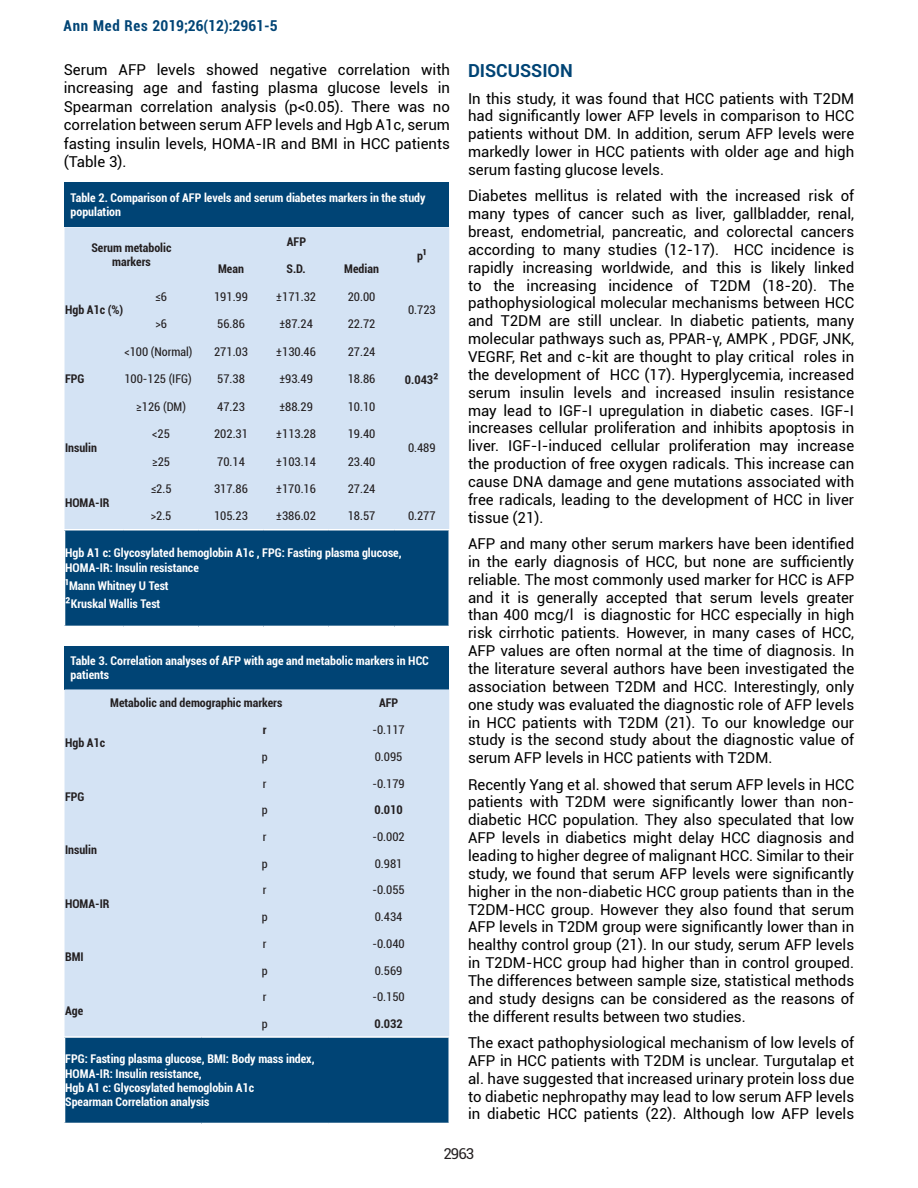
<style>
.page{position:relative;width:918px;height:1188px;background:#fff}
.page>*{position:absolute;margin:0;border:0;box-sizing:border-box;transform-origin:0 0}
.t1{font:700 18px "Roboto";color:#004475}
.t2{font:15px/17.9px "Roboto";color:#000;text-align:justify}
.t3{font:700 condensed 15px "Roboto";color:#004475}
.t4{font:15px "Roboto";color:#231f20}
.t5{font:700 condensed 12px/14.4px "Roboto";color:#fff}
.t6{font:condensed 12px "Roboto";color:#231f20}
.t7{font:700 condensed 12px/14.4px "Roboto";color:#231f20;text-align:center}
.s1{font-size:15px}
</style>
<div class="page">
<div style="left:65px;top:183px;width:384px;height:44px;background:#004475"></div>
<div style="left:65px;top:227px;width:384px;height:302px;background:#d4e3f4"></div>
<div style="left:65px;top:530px;width:384px;height:96px;background:#004475"></div>
<hr style="left:448px;top:530px;width:2px;height:96px;background:#fff">
<div style="left:65px;top:646px;width:384px;height:43px;background:#004475"></div>
<div style="left:65px;top:689px;width:384px;height:347px;background:#d4e3f4"></div>
<div style="left:65px;top:1037px;width:384px;height:86px;background:#004475"></div>
<hr style="left:448px;top:1038px;width:2px;height:85px;background:#fff">
<hr style="left:201px;top:1036px;width:127px;height:2px;background:#fff">
<hr style="left:328px;top:1036px;width:122px;height:2px;background:#fff">
<hr style="left:64px;top:1036px;width:137px;height:2px;background:#fff">
<p class="t3" style="left:64px;top:15px;width:216px">Ann Med Res 2019;26(12):2961-5</p>
<p class="t2" style="left:64px;top:60px;width:388px;line-height:18.5px">Serum AFP levels showed negative correlation with increasing age and fasting plasma glucose levels in Spearman correlation analysis (p&lt;0.05). There was no correlation between serum AFP levels and Hgb A1c, serum fasting insulin levels, HOMA-IR and BMI in HCC patients (Table 3).</p>
<p class="t5" style="left:71px;top:190px;width:357px">Table 2. Comparison of AFP levels and serum diabetes markers in the study population</p>
<p class="t7" style="left:91px;top:240px;width:82px">Serum metabolic markers</p>
<p class="t1" style="left:468px;top:58px;width:106px">DISCUSSION</p>
<p class="t2" style="left:468px;top:89px;width:388px">In this study, it was found that HCC patients with T2DM had significantly lower AFP levels in comparison to HCC patients without DM. In addition, serum AFP levels were markedly lower in HCC patients with older age and high serum fasting glucose levels.</p>
<p class="t2" style="left:468px;top:187px;width:388px">Diabetes mellitus is related with the increased risk of many types of cancer such as liver, gallbladder, renal, breast, endometrial, pancreatic, and colorectal cancers according to many studies (12-17). HCC incidence is rapidly increasing worldwide, and this is likely linked to the increasing incidence of T2DM (18-20). The pathophysiological molecular mechanisms between HCC and T2DM are still unclear. In diabetic patients, many molecular pathways such as, PPAR-γ, AMPK , PDGF, JNK, VEGRF, Ret and c-kit are thought to play critical roles in the development of HCC (17). Hyperglycemia, increased serum insulin levels and increased insulin resistance may lead to IGF-I upregulation in diabetic cases. IGF-I increases cellular proliferation and inhibits apoptosis in liver. IGF-I-induced cellular proliferation may increase the production of free oxygen radicals. This increase can cause DNA damage and gene mutations associated with free radicals, leading to the development of HCC in liver tissue (21).</p>
<p class="t2" style="left:468px;top:534px;width:388px">AFP and many other serum markers have been identified in the early diagnosis of HCC, but none are sufficiently reliable. The most commonly used marker for HCC is AFP and it is generally accepted that serum levels greater than 400 mcg/l is diagnostic for HCC especially in high risk cirrhotic patients. However, in many cases of HCC, AFP values are often normal at the time of diagnosis. In the literature several authors have been investigated the association between T2DM and HCC. Interestingly, only one study was evaluated the diagnostic role of AFP levels in HCC patients with T2DM (21). To our knowledge our study is the second study about the diagnostic value of serum AFP levels in HCC patients with T2DM.</p>
<p class="t2" style="left:468px;top:775px;width:388px">Recently Yang et al. showed that serum AFP levels in HCC patients with T2DM were significantly lower than non&shy;diabetic HCC population. They also speculated that low AFP levels in diabetics might delay HCC diagnosis and leading to higher degree of malignant HCC. Similar to their study, we found that serum AFP levels were significantly higher in the non-diabetic HCC group patients than in the T2DM-HCC group. However they also found that serum AFP levels in T2DM group were significantly lower than in healthy control group (21). In our study, serum AFP levels in T2DM-HCC group had higher than in control grouped.<br>The differences between sample size, statistical methods and study designs can be considered as the reasons of the different results between two studies.</p>
<p class="t2" style="left:468px;top:1033px;width:388px">The exact pathophysiological mechanism of low levels of AFP in HCC patients with T2DM is unclear. Turgutalap et al. have suggested that increased urinary protein loss due to diabetic nephropathy may lead to low serum AFP levels in diabetic HCC patients (22). Although low AFP levels</p>
<p class="t4" style="left:443px;top:1143px;width:32px">2963</p>
<p class="t7" style="left:287px;top:234px;width:21px">AFP</p>
<p class="t7" style="left:417px;top:248px;width:11px">p<span class="s1">¹</span></p>
<p class="t7" style="left:218px;top:261px;width:27px">Mean</p>
<p class="t7" style="left:287px;top:261px;width:21px">S.D.</p>
<p class="t7" style="left:344px;top:261px;width:36px">Median</p>
<p class="t6" style="left:155px;top:288px;width:13px">≤6</p>
<p class="t6" style="left:214px;top:288px;width:35px">191.99</p>
<p class="t6" style="left:276px;top:288px;width:41px">±171.32</p>
<p class="t6" style="left:348px;top:288px;width:29px">20.00</p>
<p class="t7" style="left:65px;top:302px;width:60px">Hgb A1c (%)</p>
<p class="t6" style="left:408px;top:302px;width:29px">0.723</p>
<p class="t6" style="left:155px;top:315px;width:13px">&gt;6</p>
<p class="t6" style="left:217px;top:315px;width:29px">56.86</p>
<p class="t6" style="left:279px;top:315px;width:35px">±87.24</p>
<p class="t6" style="left:348px;top:315px;width:29px">22.72</p>
<p class="t6" style="left:124px;top:343px;width:70px">&lt;100 (Normal)</p>
<p class="t6" style="left:214px;top:343px;width:35px">271.03</p>
<p class="t6" style="left:276px;top:343px;width:41px">±130.46</p>
<p class="t6" style="left:348px;top:343px;width:29px">27.24</p>
<p class="t6" style="left:124px;top:370px;width:69px">100-125 (IFG)</p>
<p class="t6" style="left:217px;top:370px;width:29px">57.38</p>
<p class="t6" style="left:279px;top:370px;width:35px">±93.49</p>
<p class="t6" style="left:348px;top:370px;width:29px">18.86</p>
<p class="t7" style="left:405px;top:372px;width:35px">0.043<span class="s1">²</span></p>
<p class="t6" style="left:136px;top:398px;width:51px">≥126 (DM)</p>
<p class="t6" style="left:217px;top:398px;width:29px">47.23</p>
<p class="t6" style="left:279px;top:398px;width:35px">±88.29</p>
<p class="t6" style="left:348px;top:398px;width:29px">10.10</p>
<p class="t7" style="left:65px;top:371px;width:21px">FPG</p>
<p class="t6" style="left:152px;top:425px;width:19px">&lt;25</p>
<p class="t6" style="left:214px;top:425px;width:35px">202.31</p>
<p class="t6" style="left:276px;top:425px;width:41px">±113.28</p>
<p class="t6" style="left:348px;top:425px;width:29px">19.40</p>
<p class="t7" style="left:65px;top:440px;width:33px">Insulin</p>
<p class="t6" style="left:408px;top:439px;width:29px">0.489</p>
<p class="t6" style="left:152px;top:453px;width:19px">≥25</p>
<p class="t6" style="left:217px;top:453px;width:29px">70.14</p>
<p class="t6" style="left:276px;top:453px;width:41px">±103.14</p>
<p class="t6" style="left:348px;top:453px;width:29px">23.40</p>
<p class="t6" style="left:151px;top:480px;width:22px">≤2.5</p>
<p class="t6" style="left:214px;top:480px;width:35px">317.86</p>
<p class="t6" style="left:276px;top:480px;width:41px">±170.16</p>
<p class="t6" style="left:348px;top:480px;width:29px">27.24</p>
<p class="t6" style="left:151px;top:508px;width:22px">&gt;2.5</p>
<p class="t6" style="left:214px;top:508px;width:35px">105.23</p>
<p class="t6" style="left:276px;top:508px;width:41px">±386.02</p>
<p class="t6" style="left:348px;top:508px;width:29px">18.57</p>
<p class="t6" style="left:408px;top:508px;width:29px">0.277</p>
<p class="t5" style="left:65px;top:545px;width:338px">Hgb A1 c: Glycosylated hemoglobin A1c , FPG: Fasting plasma glucose,<br>HOMA-IR: Insulin resistance</p>
<p class="t5" style="left:65px;top:576px;width:105px;line-height:18px"><span class="s1">¹</span>Mann Whitney U Test<br><span class="s1">²</span>Kruskal Wallis Test</p>
<p class="t7" style="left:65px;top:495px;width:46px">HOMA-IR</p>
<p class="t5" style="left:71px;top:653px;width:360px">Table 3. Correlation analyses of AFP with age and metabolic markers in HCC patients</p>
<p class="t7" style="left:110px;top:695px;width:174px">Metabolic and demographic markers</p>
<p class="t7" style="left:379px;top:695px;width:21px">AFP</p>
<p class="t7" style="left:65px;top:736px;width:42px">Hgb A1c</p>
<p class="t7" style="left:263px;top:722px;width:5px">r</p>
<p class="t6" style="left:372px;top:721px;width:34px">-0.117</p>
<p class="t6" style="left:262px;top:748px;width:7px">p</p>
<p class="t6" style="left:375px;top:748px;width:29px">0.095</p>
<p class="t6" style="left:263px;top:775px;width:5px">r</p>
<p class="t6" style="left:372px;top:775px;width:34px">-0.179</p>
<p class="t6" style="left:262px;top:802px;width:7px">p</p>
<p class="t7" style="left:374px;top:802px;width:30px">0.010</p>
<p class="t7" style="left:65px;top:789px;width:21px">FPG</p>
<p class="t6" style="left:263px;top:828px;width:5px">r</p>
<p class="t6" style="left:372px;top:828px;width:34px">-0.002</p>
<p class="t6" style="left:262px;top:855px;width:7px">p</p>
<p class="t6" style="left:375px;top:855px;width:29px">0.981</p>
<p class="t7" style="left:65px;top:842px;width:33px">Insulin</p>
<p class="t6" style="left:263px;top:882px;width:5px">r</p>
<p class="t6" style="left:372px;top:882px;width:34px">-0.055</p>
<p class="t6" style="left:262px;top:909px;width:7px">p</p>
<p class="t6" style="left:375px;top:909px;width:29px">0.434</p>
<p class="t7" style="left:65px;top:896px;width:46px">HOMA-IR</p>
<p class="t6" style="left:263px;top:935px;width:5px">r</p>
<p class="t6" style="left:372px;top:935px;width:34px">-0.040</p>
<p class="t6" style="left:262px;top:962px;width:7px">p</p>
<p class="t6" style="left:375px;top:962px;width:29px">0.569</p>
<p class="t7" style="left:65px;top:949px;width:20px">BMI</p>
<p class="t6" style="left:263px;top:989px;width:5px">r</p>
<p class="t6" style="left:372px;top:989px;width:34px">-0.150</p>
<p class="t6" style="left:262px;top:1015px;width:7px">p</p>
<p class="t7" style="left:374px;top:1016px;width:30px">0.032</p>
<p class="t5" style="left:65px;top:1051px;width:251px">FPG: Fasting plasma glucose, BMI: Body mass index, HOMA-IR: Insulin resistance,<br>Hgb A1 c: Glycosylated hemoglobin A1c<br>Spearman Correlation analysis</p>
<p class="t7" style="left:65px;top:1003px;width:20px">Age</p>
</div>
